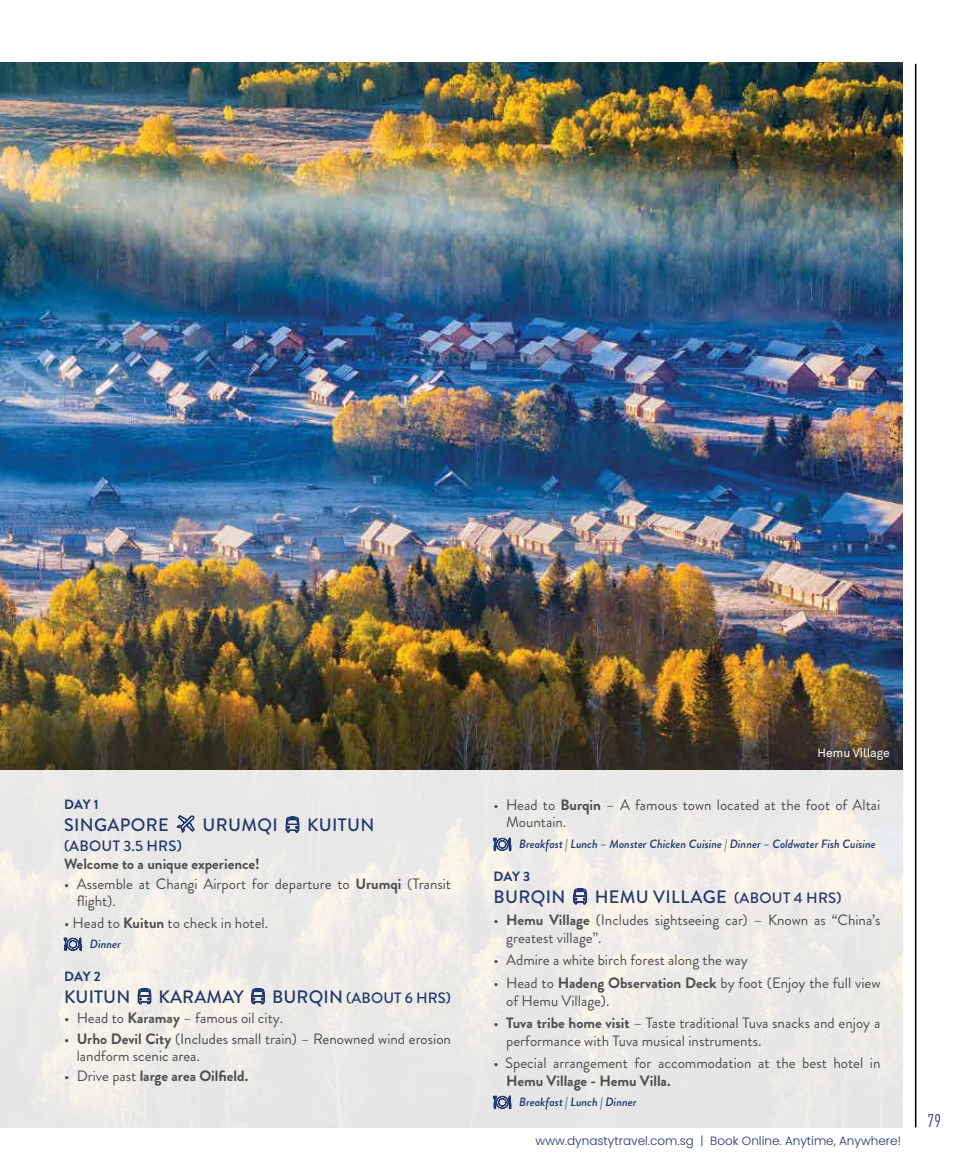
<style>
.page{position:relative;width:966px;height:1170px;background:#fff}
.page>*{position:absolute;margin:0;border:0;box-sizing:border-box;transform-origin:0 0}
.t1{font:500 18px "Brandon Grotesque";letter-spacing:.02em;color:#22366f}
.t2{font:condensed 18px "DIN Pro";color:#1e376c}
.t3{font:15px/18px "Brandon Grotesque";color:#4d4d4f}
.t4{font:700 15px "Brandon Grotesque";color:#4d4d4f}
.t5{font:500 15px "Brandon Grotesque";letter-spacing:.015em;color:#22366f}
.t6{font:700 13.5px "Brandon Grotesque";letter-spacing:-.01em;color:#22366f}
.t7{font:italic 500 12px "Brandon Grotesque";color:#22366f}
.t8{font:300 12px "Poppins";color:#1e376c}
.t9{font:12px "Akkurat Pro";color:#fff}
.s1{font-weight:700}
.s2{font-size:18px}
.s3{font-weight:400}
.s4{font-size:15px}
</style>
<div class="page">
<hr style="left:914px;top:64px;width:2px;height:1063px;background:#000">
<img style="left:0;top:63px;width:901px;height:707px">
<svg style="left:0;top:770px;width:901px;height:357px;background:#eceae7"></svg>
<svg style="left:177px;top:815px;width:17px;height:19px"></svg>
<svg style="left:286px;top:813px;width:13px;height:19px"></svg>
<svg style="left:64px;top:937px;width:18px;height:13px"></svg>
<svg style="left:138px;top:984px;width:13px;height:20px"></svg>
<svg style="left:251px;top:984px;width:14px;height:20px"></svg>
<svg style="left:493px;top:837px;width:18px;height:13px"></svg>
<svg style="left:573px;top:884px;width:13px;height:20px"></svg>
<svg style="left:493px;top:1095px;width:18px;height:13px"></svg>
<p class="t6" style="left:64px;top:794px;width:36px">DAY 1</p>
<p class="t1" style="left:64px;top:812px;width:106px">SINGAPORE</p>
<p class="t1" style="left:202px;top:812px;width:77px">URUMQI</p>
<p class="t1" style="left:307px;top:812px;width:69px">KUITUN</p>
<p class="t5" style="left:64px;top:834px;width:119px">(ABOUT 3.5 HRS)</p>
<p class="t4" style="left:64px;top:852px;width:197px">Welcome to a unique experience!</p>
<p class="t3" style="left:77px;top:876px;width:376px;line-height:16.5px;text-indent:-13px">• Assemble at Changi Airport for departure to <span class="s1">Urumqi</span> (Transit flight).</p>
<p class="t3" style="left:64px;top:914px;width:205px">• Head to <span class="s1">Kuitun</span> to check in hotel.</p>
<p class="t7" style="left:90px;top:935px;width:33px">Dinner</p>
<p class="t6" style="left:64px;top:966px;width:38px">DAY 2</p>
<p class="t1" style="left:64px;top:983px;width:68px">KUITUN</p>
<p class="t1" style="left:158px;top:983px;width:87px">KARAMAY</p>
<p class="t5" style="left:272px;top:987px;width:180px"><span class="s2">BURQIN</span> (ABOUT 6 HRS)</p>
<p class="t3" style="left:64px;top:1009px;width:220px">• Head to <span class="s1">Karamay</span> – famous oil city.</p>
<p class="t3" style="left:77px;top:1030px;width:375px;line-height:16.5px;text-indent:-13px">• <span class="s1">Urho Devil City</span> (Includes small train) – Renowned wind erosion landform scenic area.</p>
<p class="t4" style="left:64px;top:1065px;width:186px"><span class="s3">• Drive past</span> large area Oilfield.</p>
<p class="t9" style="left:817px;top:746px;width:74px">Hemu Village</p>
<p class="t3" style="left:506px;top:796px;width:375px;line-height:17.2px;text-indent:-13px">• Head to <span class="s1">Burqin</span> – A famous town located at the foot of Altai<br>Mountain.</p>
<p class="t7" style="left:519px;top:835px;width:358px">Breakfast | Lunch – Monster Chicken Cuisine | Dinner – Coldwater Fish Cuisine</p>
<p class="t6" style="left:493px;top:867px;width:38px">DAY 3</p>
<p class="t1" style="left:493px;top:884px;width:73px">BURQIN</p>
<p class="t1" style="left:594px;top:884px;width:248px">HEMU VILLAGE <span class="s4">(ABOUT 4 HRS)</span></p>
<p class="t3" style="left:506px;top:911px;width:376px;text-indent:-13px">• <span class="s1">Hemu Village</span> (Includes sightseeing car) – Known as “China’s greatest village”.</p>
<p class="t3" style="left:493px;top:951px;width:256px">• Admire a white birch forest along the way</p>
<p class="t3" style="left:506px;top:973px;width:375px;text-indent:-13px">• Head to <span class="s1">Hadeng Observation Deck</span> by foot (Enjoy the full view of Hemu Village).</p>
<p class="t3" style="left:506px;top:1013px;width:375px;text-indent:-13px">• <span class="s1">Tuva tribe home visit</span> – Taste traditional Tuva snacks and enjoy a performance with Tuva musical instruments.</p>
<p class="t3" style="left:493px;top:1054px;width:388px">• Special arrangement for accommodation at the best hotel in</p>
<p class="t4" style="left:506px;top:1070px;width:166px">Hemu Village - Hemu Villa.</p>
<p class="t7" style="left:519px;top:1093px;width:119px">Breakfast | Lunch | Dinner</p>
<p class="t8" style="left:535px;top:1133px;width:367px">www.dynastytravel.com.sg | Book Online. Anytime, Anywhere!</p>
<p class="t2" style="left:927px;top:1110px;width:14px">79</p>
</div>
